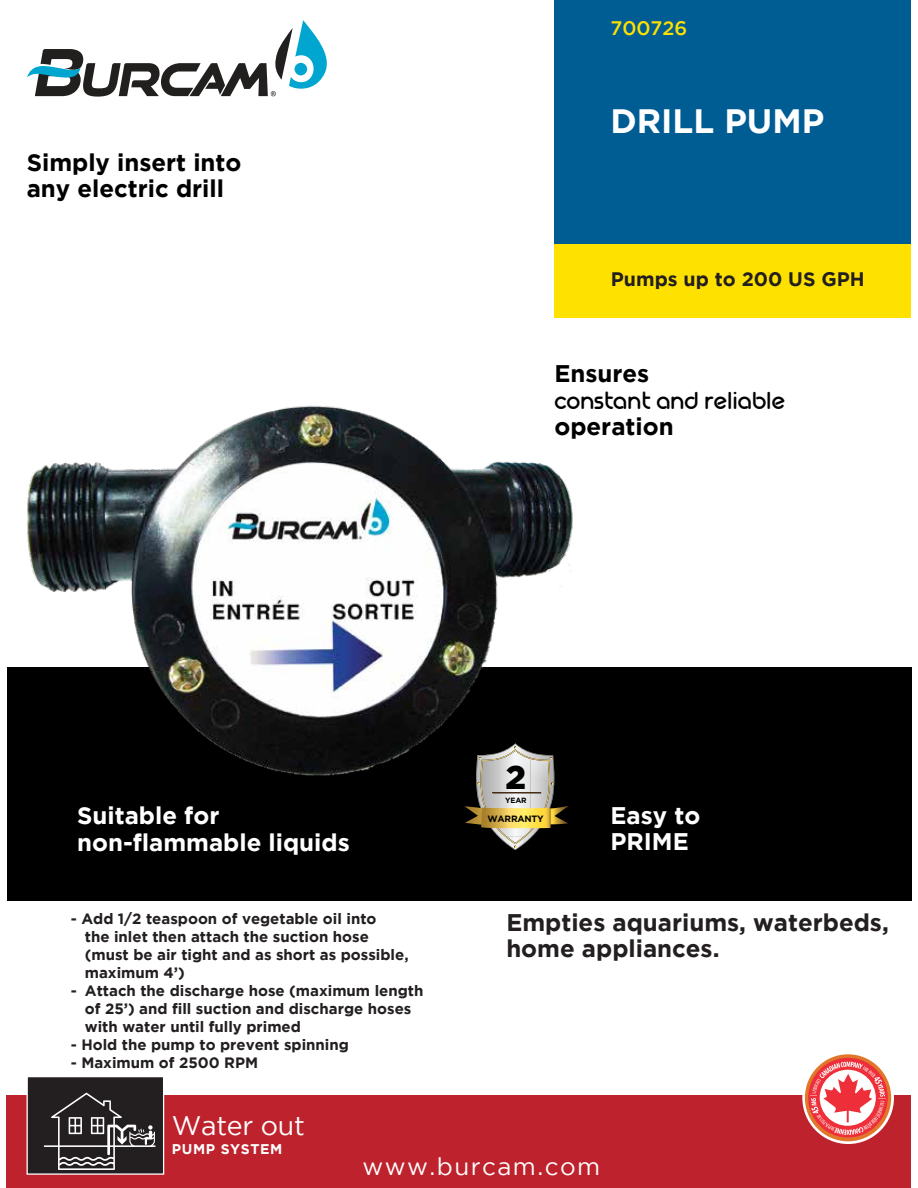
<style>
.page{position:relative;width:918px;height:1188px;background:#fff}
.page>*{position:absolute;margin:0;border:0;box-sizing:border-box;transform-origin:0 0}
.t1{font:700 33.75px "Gotham";color:#fff}
.t2{font:900 33px "Gotham";color:#000}
.t3{font:26.85px "Gotham";letter-spacing:-.01em;color:#fff}
.t4{font:24.3px "Gotham";letter-spacing:.06em;color:#fff}
.t5{font:700 24px/26.2px "Gotham";color:#000}
.t6{font:700 24px/26.2px "Gotham";color:#fff}
.t7{font:700 24px/26px "Gotham";color:#231f20}
.t8{font:24px "Geoma";color:#000}
.t9{font:700 19.5px "Gotham";color:#231f20}
.t10{font:500 19.5px "Gotham";color:#ffe100}
.t11{font:700 15px/18px "Gotham";color:#231f20}
.t12{font:700 14.1px "Gotham";letter-spacing:.045em;color:#fff}
.t13{font:700 9.15px "Gotham";letter-spacing:-.025em;color:#000}
.t14{font:700 7.65px "Gotham";color:#000}
</style>
<div class="page">
<div style="left:7px;top:1096px;width:904px;height:92px;background:#be232d"></div>
<div style="left:27px;top:1076px;width:137px;height:99px;background:#231f20;border:1px solid #fff"></div>
<svg style="left:44px;top:1093px;width:112px;height:77px"></svg>
<div style="left:7px;top:668px;width:904px;height:233px;background:#000"></div>
<div style="left:555px;top:0;width:356px;height:286px;background:#005d94"></div>
<div style="left:555px;top:244px;width:356px;height:73px;background:#ffe100"></div>
<svg style="left:27px;top:20px;width:300px;height:77px"></svg>
<svg style="left:802px;top:1052px;width:92px;height:92px"></svg>
<div style="left:805px;top:1054px;width:86px;height:87px;background:#e1772a;border-radius:50%"></div>
<svg style="left:808px;top:1058px;width:80px;height:80px"></svg>
<svg style="left:810px;top:1062px;width:76px;height:73px;background:#f28585"></svg>
<svg style="left:465px;top:791px;width:104px;height:59px"></svg>
<hr style="left:493px;top:793px;width:48px;height:1px;background:#4c2d10">
<img style="left:11px;top:405px;width:579px;height:386px">
<h3 class="t10" style="left:611px;top:17px;width:78px">700726</h3>
<h3 class="t5" style="left:27px;top:148px;width:216px">Simply insert into any electric drill</h3>
<h1 class="t1" style="left:610px;top:101px;width:215px">DRILL PUMP</h1>
<h3 class="t9" style="left:611px;top:268px;width:255px">Pumps up to 200 US GPH</h3>
<h3 class="t5" style="left:554px;top:360px;width:96px">Ensures</h3>
<h3 class="t8" style="left:554px;top:386px;width:232px">constant and reliable</h3>
<h3 class="t5" style="left:554px;top:413px;width:121px">operation</h3>
<h3 class="t6" style="left:77px;top:802px;width:274px">Suitable for non-flammable liquids</h3>
<p class="t11" style="left:85px;top:910px;width:325px;text-indent:-14px">- Add 1/2 teaspoon of vegetable oil into<br>the inlet then attach the suction hose (must be air tight and as short as possible, maximum 4’)</p>
<p class="t11" style="left:85px;top:982px;width:340px;text-indent:-14px">- Attach the discharge hose (maximum length of 25’) and fill suction and discharge hoses with water until fully primed</p>
<p class="t11" style="left:71px;top:1036px;width:280px">- Hold the pump to prevent spinning</p>
<p class="t11" style="left:71px;top:1054px;width:189px">- Maximum of 2500 RPM</p>
<h3 class="t3" style="left:172px;top:1111px;width:135px">Water out</h3>
<p class="t12" style="left:172px;top:1141px;width:112px">PUMP SYSTEM</p>
<h2 class="t2" style="left:506px;top:758px;width:22px">2</h2>
<p class="t14" style="left:505px;top:796px;width:23px">YEAR</p>
<p class="t13" style="left:488px;top:813px;width:58px">WARRANTY</p>
<h3 class="t6" style="left:610px;top:802px;width:91px">Easy to<br>PRIME</h3>
<h3 class="t7" style="left:506px;top:909px;width:384px">Empties aquariums, waterbeds, home appliances.</h3>
<h3 class="t4" style="left:363px;top:1153px;width:239px">www.burcam.com</h3>
</div>
